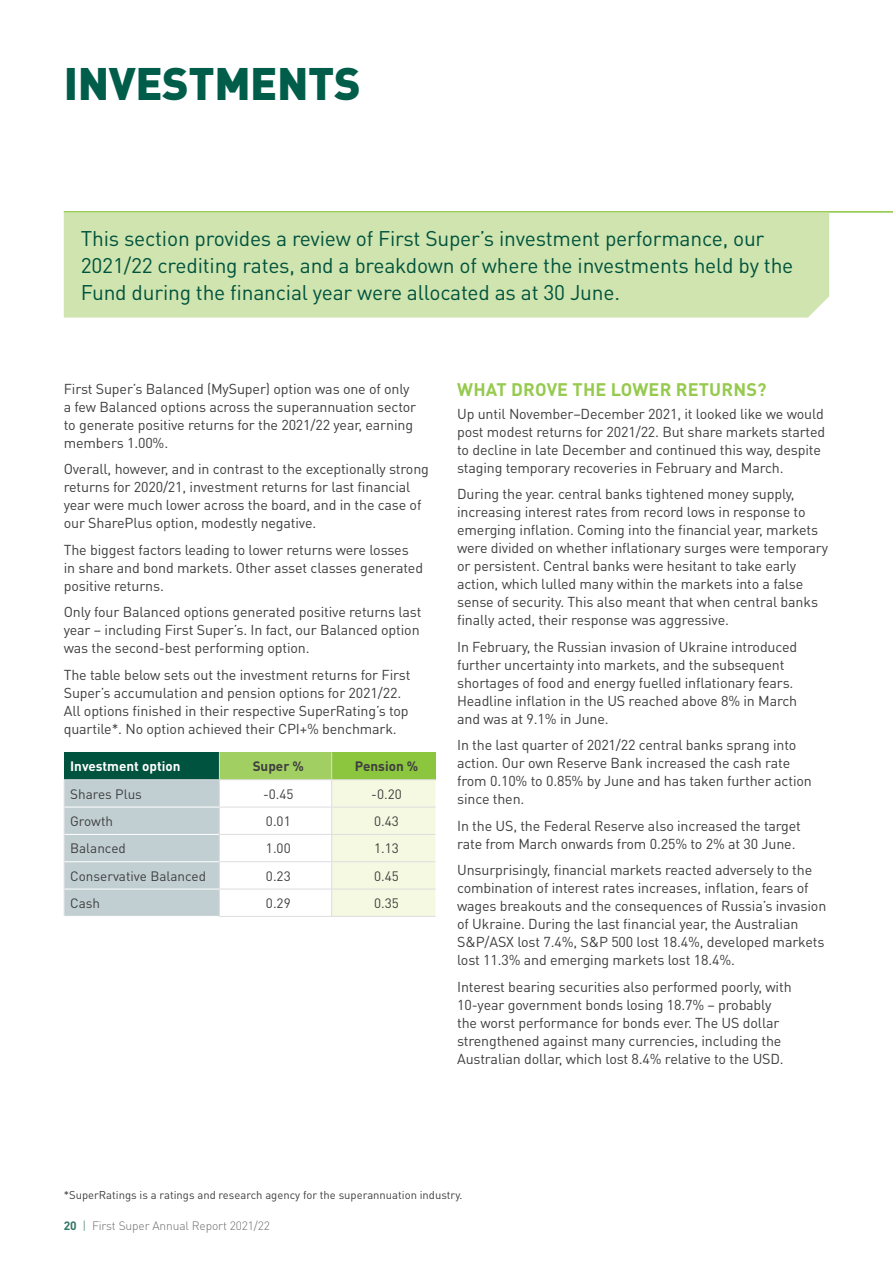
<style>
.page{position:relative;width:893px;height:1263px;background:#fff}
.page>*{position:absolute;margin:0;border:0;box-sizing:border-box;transform-origin:0 0}
.t1{font:900 45px "DINOT";letter-spacing:-.01em;color:#005d49}
.SALT__Intro_Paragrap{font:21px/27px "DINOT";letter-spacing:-.01em;color:#00533e}
.SALT__Heading_L1{font:700 18px "DINOT";letter-spacing:.01em;color:#96ca4e}
.SALT__Body_Copy_9_5{font:14.25px/18px "DINOT";letter-spacing:-.01em;color:#3e3e3f}
.SALT__Table_text{font:13.5px "DINOT";color:#3e3e3f}
.t2{font:700 13.5px "DINOT";color:#fff}
.t3{font:700 13.5px "DINOT";color:#3e3e3f}
.t4{font:300 12px "DINOT";letter-spacing:-.01em;color:#6c6d70}
.SALT__Disclaimer_Foo{font:11.25px "DINOT";color:#3e3e3f}
.s1{font-weight:700;color:#317565}
.s2{color:#317565}
</style>
<div class="page">
<hr style="left:64px;top:211px;width:829px;height:2px;background:#8bc63e">
<svg style="left:64px;top:752px;width:371px;height:164px"></svg>
<hr style="left:219px;top:889px;width:113px;height:1px;background:#dcdddf">
<hr style="left:332px;top:889px;width:103px;height:1px;background:#dcdddf">
<hr style="left:219px;top:916px;width:113px;height:1px;background:#dcdddf">
<hr style="left:332px;top:916px;width:103px;height:1px;background:#dcdddf">
<hr style="left:65px;top:807px;width:154px;height:1px;background:#fff">
<hr style="left:65px;top:861px;width:154px;height:1px;background:#fff">
<hr style="left:65px;top:834px;width:154px;height:1px;background:#fff">
<hr style="left:65px;top:889px;width:154px;height:1px;background:#fff">
<div style="left:64px;top:213px;width:765px;height:105px;background:#cfe4ae"></div>
<p class="t1" style="left:64px;top:53px;width:298px">INVESTMENTS</p>
<p class="SALT__Intro_Paragrap" style="left:81px;top:224px;width:714px">This section provides a review of First Super’s investment performance, our<br>2021/22 crediting rates, and a breakdown of where the investments held by the<br>Fund during the financial year were allocated as at 30 June.</p>
<p class="SALT__Body_Copy_9_5" style="left:64px;top:379px;width:354px">First Super’s Balanced (MySuper) option was one of only a few Balanced options across the superannuation sector to generate positive returns for the 2021/22 year, earning members 1.00%.</p>
<p class="SALT__Body_Copy_9_5" style="left:64px;top:459px;width:367px">Overall, however, and in contrast to the exceptionally strong returns for 2020/21, investment returns for last financial year were much lower across the board, and in the case of our SharePlus option, modestly negative.</p>
<p class="SALT__Body_Copy_9_5" style="left:64px;top:540px;width:361px">The biggest factors leading to lower returns were losses in share and bond markets. Other asset classes generated positive returns.</p>
<p class="SALT__Body_Copy_9_5" style="left:64px;top:602px;width:359px">Only four Balanced options generated positive returns last year – including First Super’s. In fact, our Balanced option was the second-best performing option.</p>
<p class="SALT__Body_Copy_9_5" style="left:64px;top:665px;width:348px">The table below sets out the investment returns for First Super’s accumulation and pension options for 2021/22.<br>All options finished in their respective SuperRating’s top quartile*. No option achieved their CPI+% benchmark.</p>
<p class="t2" style="left:70px;top:757px;width:112px">Investment option</p>
<p class="t3" style="left:253px;top:757px;width:53px">Super %</p>
<p class="t3" style="left:355px;top:757px;width:65px">Pension %</p>
<p class="SALT__Table_text" style="left:70px;top:784px;width:73px">Shares Plus</p>
<p class="SALT__Table_text" style="left:263px;top:784px;width:32px">-0.45</p>
<p class="SALT__Table_text" style="left:371px;top:784px;width:32px">-0.20</p>
<p class="SALT__Table_text" style="left:70px;top:812px;width:44px">Growth</p>
<p class="SALT__Table_text" style="left:266px;top:812px;width:26px">0.01</p>
<p class="SALT__Table_text" style="left:374px;top:812px;width:26px">0.43</p>
<p class="SALT__Table_text" style="left:70px;top:839px;width:57px">Balanced</p>
<p class="SALT__Table_text" style="left:266px;top:839px;width:26px">1.00</p>
<p class="SALT__Table_text" style="left:374px;top:839px;width:26px">1.13</p>
<p class="SALT__Table_text" style="left:70px;top:866px;width:137px">Conservative Balanced</p>
<p class="SALT__Table_text" style="left:266px;top:866px;width:26px">0.23</p>
<p class="SALT__Table_text" style="left:374px;top:866px;width:26px">0.45</p>
<p class="SALT__Table_text" style="left:70px;top:894px;width:31px">Cash</p>
<p class="SALT__Table_text" style="left:266px;top:894px;width:26px">0.29</p>
<p class="SALT__Table_text" style="left:374px;top:894px;width:26px">0.35</p>
<p class="SALT__Heading_L1" style="left:457px;top:378px;width:311px">WHAT DROVE THE LOWER RETURNS?</p>
<p class="SALT__Body_Copy_9_5" style="left:457px;top:404px;width:370px">Up until November–December 2021, it looked like we would post modest returns for 2021/22. But share markets started to decline in late December and continued this way, despite staging temporary recoveries in February and March.</p>
<p class="SALT__Body_Copy_9_5" style="left:457px;top:484px;width:372px">During the year. central banks tightened money supply, increasing interest rates from record lows in response to emerging inflation. Coming into the financial year, markets were divided on whether inflationary surges were temporary or persistent. Central banks were hesitant to take early action, which lulled many within the markets into a false sense of security. This also meant that when central banks finally acted, their response was aggressive.</p>
<p class="SALT__Body_Copy_9_5" style="left:457px;top:637px;width:342px">In February, the Russian invasion of Ukraine introduced further uncertainty into markets, and the subsequent shortages of food and energy fuelled inflationary fears.<br>Headline inflation in the US reached above 8% in March and was at 9.1% in June.</p>
<p class="SALT__Body_Copy_9_5" style="left:457px;top:735px;width:356px">In the last quarter of 2021/22 central banks sprang into action. Our own Reserve Bank increased the cash rate from 0.10% to 0.85% by June and has taken further action since then.</p>
<p class="SALT__Body_Copy_9_5" style="left:457px;top:816px;width:345px">In the US, the Federal Reserve also increased the target rate from March onwards from 0.25% to 2% at 30 June.</p>
<p class="SALT__Body_Copy_9_5" style="left:457px;top:860px;width:371px">Unsurprisingly, financial markets reacted adversely to the combination of interest rates increases, inflation, fears of wages breakouts and the consequences of Russia’s invasion of Ukraine. During the last financial year, the Australian S&amp;P/ASX lost 7.4%, S&amp;P 500 lost 18.4%, developed markets lost 11.3% and emerging markets lost 18.4%.</p>
<p class="SALT__Body_Copy_9_5" style="left:457px;top:977px;width:336px">Interest bearing securities also performed poorly, with 10-year government bonds losing 18.7% – probably the worst performance for bonds ever. The US dollar strengthened against many currencies, including the Australian dollar, which lost 8.4% relative to the USD.</p>
<p class="SALT__Disclaimer_Foo" style="left:64px;top:1187px;width:400px">*SuperRatings is a ratings and research agency for the superannuation industry.</p>
<p class="t4" style="left:64px;top:1217px;width:208px"><span class="s1">20</span> <span class="s2">|</span> First Super Annual Report 2021/22</p>
</div>
